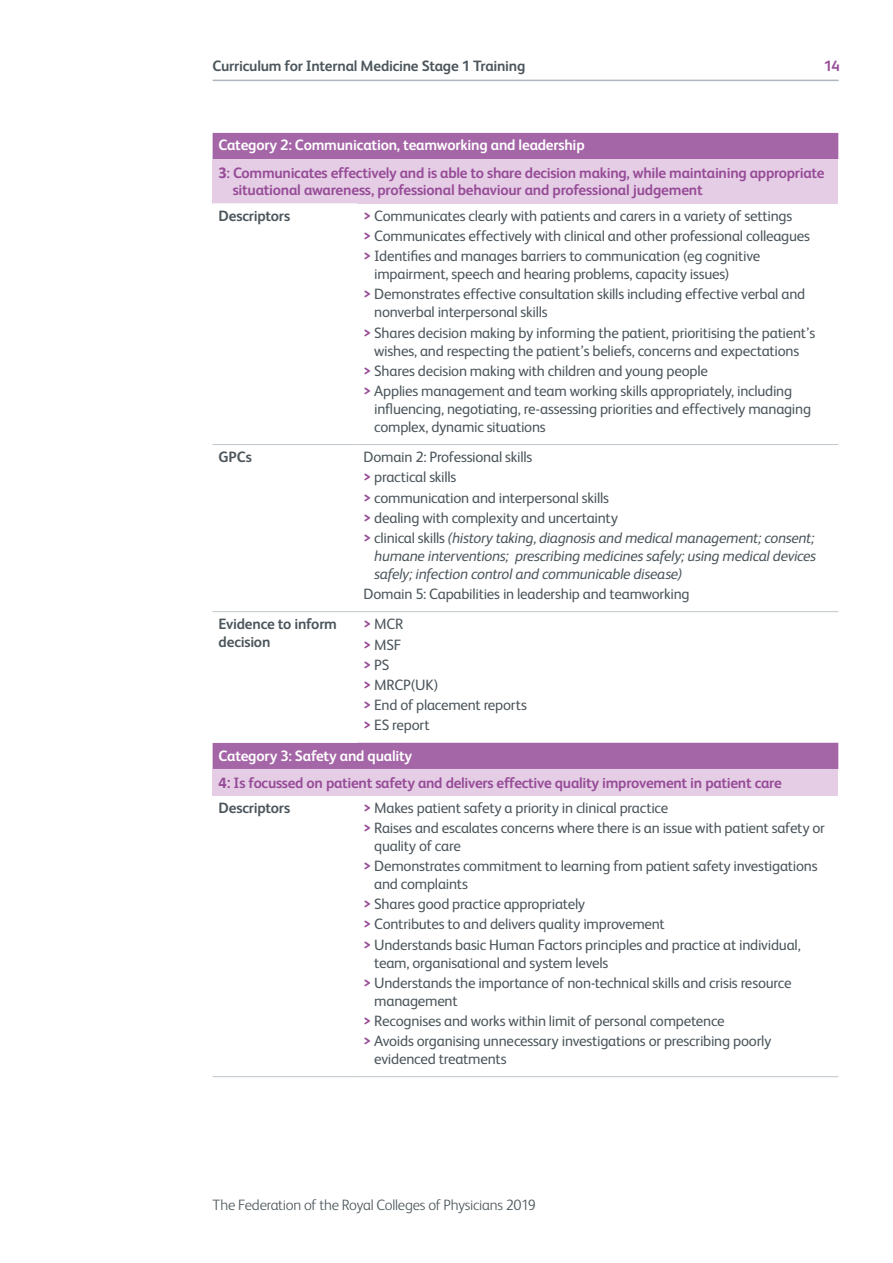
<style>
.page{position:relative;width:893px;height:1263px;background:#fff}
.page>*{position:absolute;margin:0;border:0;box-sizing:border-box;transform-origin:0 0}
.t1{font:15px/20.1px "FS Albert";letter-spacing:-.015em;color:#4c565c}
.t2{font:700 15px/27.8px "FS Albert";letter-spacing:-.02em;color:#974b97}
.t3{font:italic 15px/18px "FS Albert";letter-spacing:-.02em;color:#4c565c}
.t4{font:700 15px/18px "FS Albert";letter-spacing:-.015em;color:#4c565c}
.t5{font:300 15px "FS Albert";letter-spacing:-.015em;color:#4c565c}
.s1{color:#fff}
.s2{font-family:"Calibri";font-size:16.5px}
.s3{font-weight:700;color:#974b97}
.s4{font-style:italic}
.s5{font-size:16.5px}
</style>
<div class="page">
<hr style="left:213px;top:80px;width:625px;height:1px;background:#afb6bd">
<svg style="left:213px;top:133px;width:625px;height:636px"></svg>
<div style="left:213px;top:159px;width:625px;height:44px;background:#e4cde5"></div>
<svg style="left:213px;top:203px;width:144px;height:593px"></svg>
<div style="left:213px;top:769px;width:625px;height:26px;background:#e4cde5"></div>
<hr style="left:213px;top:444px;width:144px;height:1px;background:#bfc6cb">
<hr style="left:357px;top:444px;width:481px;height:1px;background:#bfc6cb">
<hr style="left:213px;top:611px;width:144px;height:1px;background:#bfc6cb">
<hr style="left:357px;top:611px;width:481px;height:1px;background:#bfc6cb">
<hr style="left:213px;top:1076px;width:144px;height:1px;background:#bfc6cb">
<hr style="left:357px;top:1076px;width:481px;height:1px;background:#bfc6cb">
<p class="t4" style="left:213px;top:57px;width:314px">Curriculum for Internal Medicine Stage 1 Training</p>
<p class="t2" style="left:824px;top:52px;width:17px">14</p>
<p class="t2" style="left:218px;top:131px;width:608px"><span class="s1">Category 2: Communication, teamworking and leadership<br></span><span class="s2">3</span>: Communicates effectively and is able to share decision making, while maintaining appropriate</p>
<p class="t2" style="left:233px;top:176px;width:471px">situational awareness, professional behaviour and professional judgement</p>
<p class="t4" style="left:219px;top:207px;width:73px">Descriptors</p>
<p class="t1" style="left:363px;top:206px;width:448px"><span class="s3">&gt;</span> Communicates clearly with patients and carers in a variety of settings<br><span class="s3">&gt;</span> Communicates effectively with clinical and other professional colleagues <span class="s3">&gt;</span> Identifies and manages barriers to communication (eg cognitive</p>
<p class="t1" style="left:363px;top:264px;width:443px;text-indent:11px">impairment, speech and hearing problems, capacity issues)<br><span class="s3">&gt;</span> Demonstrates effective consultation skills including effective verbal and</p>
<p class="t1" style="left:363px;top:302px;width:453px;text-indent:11px">nonverbal interpersonal skills<br><span class="s3">&gt;</span> Shares decision making by informing the patient, prioritising the patient’s</p>
<p class="t1" style="left:363px;top:340px;width:437px;text-indent:11px">wishes, and respecting the patient’s beliefs, concerns and expectations <span class="s3">&gt;</span> Shares decision making with children and young people<br><span class="s3">&gt;</span> Applies management and team working skills appropriately, including</p>
<p class="t1" style="left:374px;top:400px;width:438px;line-height:18px">influencing, negotiating, re-assessing priorities and effectively managing complex, dynamic situations</p>
<p class="t4" style="left:219px;top:448px;width:35px">GPCs</p>
<p class="t1" style="left:363px;top:447px;width:453px">Domain 2: Professional skills<br><span class="s3">&gt;</span> practical skills<br><span class="s3">&gt;</span> communication and interpersonal skills<br><span class="s3">&gt;</span> dealing with complexity and uncertainty<br><span class="s3">&gt;</span> clinical skills <span class="s4">(history taking, diagnosis and medical management; consent;</span></p>
<p class="t3" style="left:374px;top:547px;width:443px">humane interventions; prescribing medicines safely; using medical devices safely; infection control and communicable disease)</p>
<p class="t1" style="left:363px;top:584px;width:328px">Domain 5: Capabilities in leadership and teamworking</p>
<p class="t4" style="left:219px;top:615px;width:120px">Evidence to inform decision</p>
<p class="t1" style="left:363px;top:614px;width:165px"><span class="s3">&gt;</span> MCR<br><span class="s3">&gt;</span> MSF<br><span class="s3">&gt;</span>PS<br><span class="s3">&gt;</span> MRCP(UK)<br><span class="s3">&gt;</span> End of placement reports <span class="s3">&gt;</span> ES report</p>
<p class="t2" style="left:219px;top:741px;width:565px;line-height:27.3px"><span class="s1">Category 3: Safety and quality<br></span><span class="s2">4</span><span class="s5">:</span> Is focussed on patient safety and delivers effective quality improvement in patient care</p>
<p class="t4" style="left:219px;top:799px;width:73px">Descriptors</p>
<p class="t1" style="left:363px;top:798px;width:463px"><span class="s3">&gt;</span> Makes patient safety a priority in clinical practice<br><span class="s3">&gt;</span> Raises and escalates concerns where there is an issue with patient safety or</p>
<p class="t1" style="left:363px;top:836px;width:456px;text-indent:11px">quality of care<br><span class="s3">&gt;</span> Demonstrates commitment to learning from patient safety investigations</p>
<p class="t1" style="left:363px;top:874px;width:439px;text-indent:11px">and complaints<br><span class="s3">&gt;</span> Shares good practice appropriately<br><span class="s3">&gt;</span> Contributes to and delivers quality improvement<br><span class="s3">&gt;</span> Understands basic Human Factors principles and practice at individual,</p>
<p class="t1" style="left:363px;top:952px;width:429px;text-indent:11px">team, organisational and system levels<br><span class="s3">&gt;</span> Understands the importance of non-technical skills and crisis resource</p>
<p class="t1" style="left:363px;top:990px;width:409px;text-indent:11px">management<br><span class="s3">&gt;</span> Recognises and works within limit of personal competence<br><span class="s3">&gt;</span> Avoids organising unnecessary investigations or prescribing poorly</p>
<p class="t1" style="left:374px;top:1049px;width:134px">evidenced treatments</p>
<p class="t5" style="left:213px;top:1196px;width:325px">The Federation of the Royal Colleges of Physicians 2019</p>
</div>
